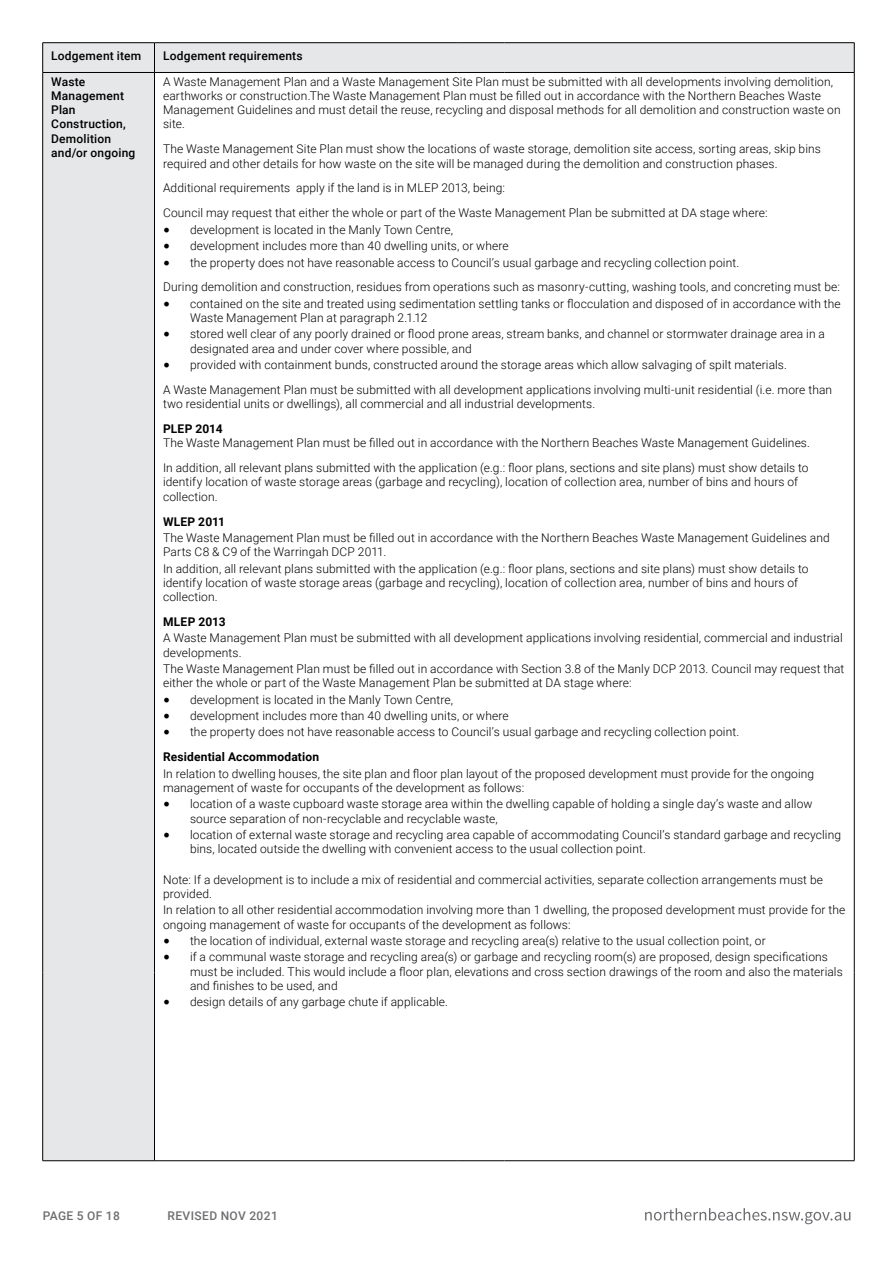
<style>
.page{position:relative;width:893px;height:1263px;background:#fff}
.page>*{position:absolute;margin:0;border:0;box-sizing:border-box;transform-origin:0 0}
.t1{font:300 12px/14.2px "Roboto";letter-spacing:.01em;color:#000}
.t2{font:500 12px/14.2px "Roboto";letter-spacing:.02em;color:#000}
.t3{font:700 12px "Roboto";letter-spacing:.01em;color:#000}
.t4{font:500 12px "Roboto";letter-spacing:.035em;color:#6d6e71}
.s1{font-family:"Minion Pro";font-weight:400;font-size:18px}
.s2{font-weight:700}
</style>
<div class="page">
<svg style="left:645px;top:1208px;width:205px;height:16px"></svg>
<div style="left:43px;top:43px;width:811px;height:1117px;background:#e6e7e8"></div>
<div style="left:154px;top:72px;width:700px;height:1089px;background:#fff"></div>
<hr style="left:42px;top:73px;width:1px;height:899px;background:#000">
<hr style="left:154px;top:73px;width:1px;height:899px;background:#000">
<hr style="left:854px;top:73px;width:1px;height:899px;background:#000">
<hr style="left:42px;top:972px;width:1px;height:188px;background:#000">
<hr style="left:154px;top:972px;width:1px;height:188px;background:#000">
<hr style="left:854px;top:972px;width:1px;height:188px;background:#000">
<hr style="left:43px;top:1160px;width:111px;height:1px;background:#000">
<hr style="left:154px;top:1160px;width:303px;height:1px;background:#000">
<hr style="left:457px;top:1160px;width:47px;height:1px;background:#000">
<hr style="left:504px;top:1160px;width:350px;height:1px;background:#000">
<svg style="left:42px;top:43px;width:1px;height:29px"></svg>
<svg style="left:154px;top:43px;width:1px;height:29px"></svg>
<svg style="left:854px;top:43px;width:1px;height:29px"></svg>
<hr style="left:43px;top:72px;width:111px;height:1px;background:#000">
<hr style="left:154px;top:72px;width:303px;height:1px;background:#000">
<hr style="left:457px;top:72px;width:47px;height:1px;background:#000">
<hr style="left:504px;top:72px;width:350px;height:1px;background:#000">
<hr style="left:43px;top:42px;width:111px;height:1px;background:#000">
<hr style="left:154px;top:42px;width:303px;height:1px;background:#000">
<hr style="left:457px;top:42px;width:47px;height:1px;background:#000">
<hr style="left:504px;top:42px;width:350px;height:1px;background:#000">
<p class="t2" style="left:51px;top:48px;width:92px">Lodgement item</p>
<p class="t2" style="left:163px;top:48px;width:141px">Lodgement requirements</p>
<p class="t2" style="left:51px;top:74px;width:86px">Waste<br>Management<br>Plan<br>Construction,<br>Demolition and/or ongoing</p>
<p class="t1" style="left:163px;top:74px;width:679px">A Waste Management Plan and a Waste Management Site Plan must be submitted with all developments involving demolition, earthworks or construction.The Waste Management Plan must be filled out in accordance with the Northern Beaches Waste Management Guidelines and must detail the reuse, recycling and disposal methods for all demolition and construction waste on site.</p>
<p class="t1" style="left:163px;top:141px;width:659px">The Waste Management Site Plan must show the locations of waste storage, demolition site access, sorting areas, skip bins required and other details for how waste on the site will be managed during the demolition and construction phases.</p>
<p class="t1" style="left:163px;top:175px;width:606px;line-height:24.9px">Additional requirements apply if the land is in MLEP 2013, being:<br>Council may request that either the whole or part of the Waste Management Plan be submitted at DA stage where:</p>
<p class="t1" style="left:163px;top:222px;width:292px"><span class="s1">•</span> development is located in the Manly Town Centre,</p>
<p class="t1" style="left:163px;top:238px;width:347px"><span class="s1">•</span> development includes more than 40 dwelling units, or where</p>
<p class="t1" style="left:163px;top:249px;width:678px;line-height:24.9px"><span class="s1">•</span> the property does not have reasonable access to Council’s usual garbage and recycling collection point.<br>During demolition and construction, residues from operations such as masonry-cutting, washing tools, and concreting must be:</p>
<p class="t1" style="left:190px;top:296px;width:652px;text-indent:-27px"><span class="s1">•</span> contained on the site and treated using sedimentation settling tanks or flocculation and disposed of in accordance with the<br>Waste Management Plan at paragraph 2.1.12</p>
<p class="t1" style="left:190px;top:327px;width:636px;text-indent:-27px"><span class="s1">•</span> stored well clear of any poorly drained or flood prone areas, stream banks, and channel or stormwater drainage area in a designated area and under cover where possible, and</p>
<p class="t1" style="left:163px;top:352px;width:671px;line-height:24.9px"><span class="s1">•</span> provided with containment bunds, constructed around the storage areas which allow salvaging of spilt materials.<br>A Waste Management Plan must be submitted with all development applications involving multi-unit residential (i.e. more than</p>
<p class="t1" style="left:163px;top:396px;width:434px">two residential units or dwellings), all commercial and all industrial developments.</p>
<p class="t3" style="left:163px;top:420px;width:61px">PLEP 2014</p>
<p class="t1" style="left:163px;top:430px;width:649px;line-height:24.9px">The Waste Management Plan must be filled out in accordance with the Northern Beaches Waste Management Guidelines.<br>In addition, all relevant plans submitted with the application (e.g.: floor plans, sections and site plans) must show details to</p>
<p class="t1" style="left:163px;top:475px;width:637px">identify location of waste storage areas (garbage and recycling), location of collection area, number of bins and hours of collection.</p>
<p class="t3" style="left:163px;top:513px;width:64px">WLEP 2011</p>
<p class="t1" style="left:163px;top:530px;width:668px">The Waste Management Plan must be filled out in accordance with the Northern Beaches Waste Management Guidelines and<br>Parts C8 &amp; C9 of the Warringah DCP 2011.</p>
<p class="t1" style="left:163px;top:561px;width:647px">In addition, all relevant plans submitted with the application (e.g.: floor plans, sections and site plans) must show details to identify location of waste storage areas (garbage and recycling), location of collection area, number of bins and hours of collection.</p>
<p class="t3" style="left:163px;top:613px;width:64px">MLEP 2013</p>
<p class="t1" style="left:163px;top:630px;width:681px">A Waste Management Plan must be submitted with all development applications involving residential, commercial and industrial developments.</p>
<p class="t1" style="left:163px;top:661px;width:683px">The Waste Management Plan must be filled out in accordance with Section 3.8 of the Manly DCP 2013. Council may request that either the whole or part of the Waste Management Plan be submitted at DA stage where:</p>
<p class="t1" style="left:163px;top:692px;width:292px"><span class="s1">•</span> development is located in the Manly Town Centre,</p>
<p class="t1" style="left:163px;top:708px;width:347px"><span class="s1">•</span> development includes more than 40 dwelling units, or where</p>
<p class="t1" style="left:163px;top:719px;width:578px;line-height:24.9px"><span class="s1">•</span> the property does not have reasonable access to Council’s usual garbage and recycling collection point.<br><span class="s2">Residential Accommodation</span></p>
<p class="t1" style="left:163px;top:766px;width:653px">In relation to dwelling houses, the site plan and floor plan layout of the proposed development must provide for the ongoing management of waste for occupants of the development as follows:</p>
<p class="t1" style="left:190px;top:796px;width:624px;text-indent:-27px"><span class="s1">•</span> location of a waste cupboard waste storage area within the dwelling capable of holding a single day’s waste and allow source separation of non-recyclable and recyclable waste,</p>
<p class="t1" style="left:190px;top:827px;width:653px;text-indent:-27px"><span class="s1">•</span> location of external waste storage and recycling area capable of accommodating Council’s standard garbage and recycling bins, located outside the dwelling with convenient access to the usual collection point.</p>
<p class="t1" style="left:163px;top:872px;width:662px">Note: If a development is to include a mix of residential and commercial activities, separate collection arrangements must be provided.</p>
<p class="t1" style="left:163px;top:902px;width:684px">In relation to all other residential accommodation involving more than 1 dwelling, the proposed development must provide for the ongoing management of waste for occupants of the development as follows:</p>
<p class="t1" style="left:163px;top:933px;width:604px"><span class="s1">•</span> the location of individual, external waste storage and recycling area(s) relative to the usual collection point, or</p>
<p class="t1" style="left:190px;top:949px;width:654px;text-indent:-27px"><span class="s1">•</span> if a communal waste storage and recycling area(s) or garbage and recycling room(s) are proposed, design specifications must be included. This would include a floor plan, elevations and cross section drawings of the room and also the materials and finishes to be used, and</p>
<p class="t1" style="left:163px;top:994px;width:287px"><span class="s1">•</span> design details of any garbage chute if applicable.</p>
<p class="t4" style="left:43px;top:1208px;width:79px">PAGE 5 OF 18</p>
<p class="t4" style="left:167px;top:1208px;width:112px">REVISED NOV 2021</p>
</div>
